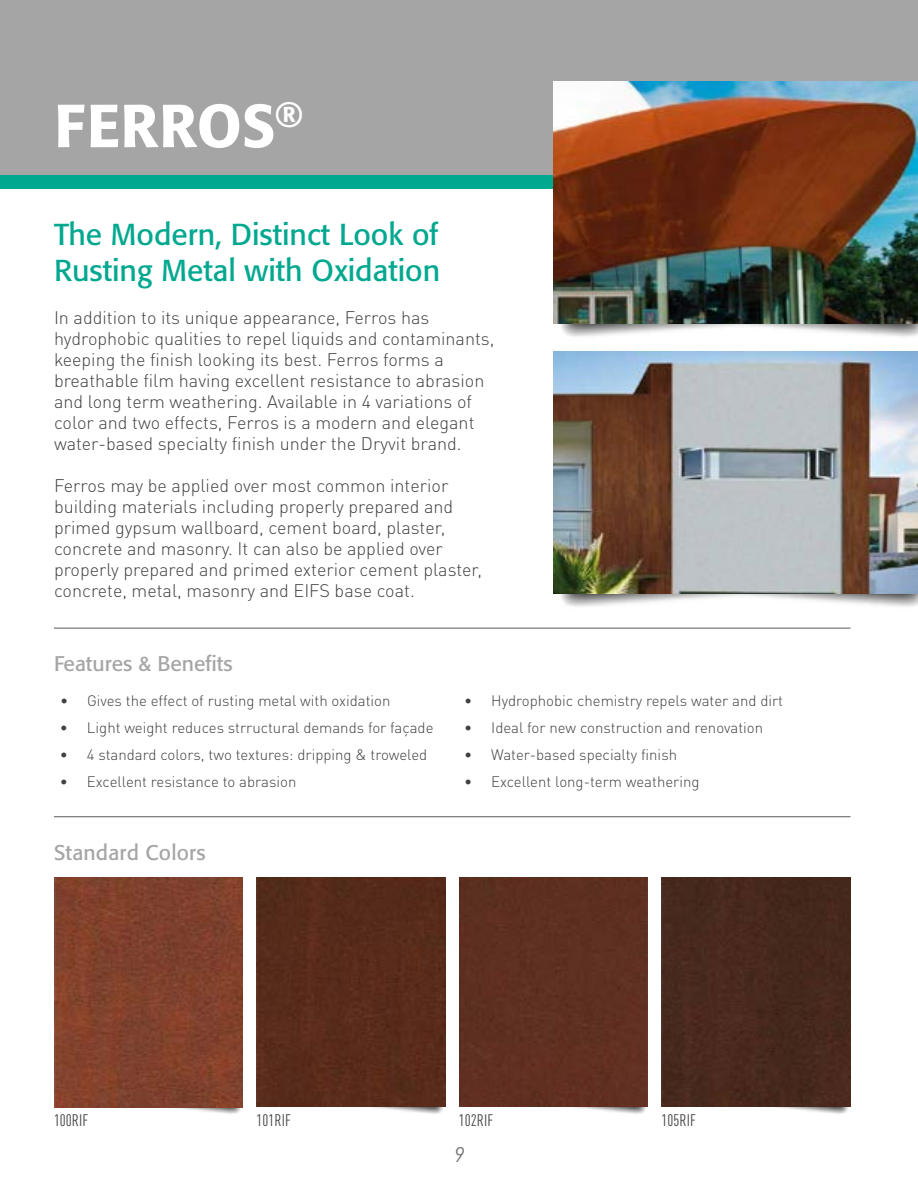
<style>
.page{position:relative;width:918px;height:1188px;background:#fff}
.page>*{position:absolute;margin:0;border:0;box-sizing:border-box;transform-origin:0 0}
.t1{font:500 60px "Formata Pro";color:#fff}
.t2{font:30px/36px "Formata Pro";color:#00a88f}
.t3{font:21px "Formata Pro";letter-spacing:.005em;color:#a6a5a5}
.t4{font:italic 21px "DINOT";color:#77787b}
.t5{font:300 18px/21px "DINOT";color:#414042}
.t6{font:condensed 16.5px "DINOT";letter-spacing:.005em;color:#414042}
.t7{font:300 15px "DINOT";color:#414042}
</style>
<div class="page">
<div style="left:0;top:0;width:918px;height:176px;background:#a6a5a5"></div>
<div style="left:0;top:176px;width:918px;height:13px;background:#00a88f"></div>
<div style="left:559px;top:553px;width:359px;height:54px;background:#000;opacity:.8"></div>
<div style="left:559px;top:283px;width:359px;height:54px;background:#000;opacity:.8"></div>
<img style="left:554px;top:81px;width:364px;height:243px">
<img style="left:554px;top:351px;width:364px;height:243px">
<div style="left:124px;top:1085px;width:117px;height:29px;background:#000;opacity:.8"></div>
<div style="left:327px;top:1085px;width:117px;height:29px;background:#000;opacity:.8"></div>
<div style="left:529px;top:1085px;width:117px;height:29px;background:#000;opacity:.8"></div>
<div style="left:732px;top:1085px;width:117px;height:29px;background:#000;opacity:.8"></div>
<img style="left:54px;top:878px;width:189px;height:229px">
<div style="left:257px;top:878px;width:189px;height:229px;background:#572b1b"></div>
<div style="left:459px;top:878px;width:189px;height:229px;background:#5e2f21"></div>
<div style="left:662px;top:878px;width:188px;height:229px;background:#47281d"></div>
<hr style="left:54px;top:628px;width:796px;height:1px;background:#58595b">
<hr style="left:54px;top:816px;width:796px;height:1px;background:#58595b">
<h1 class="t1" style="left:54px;top:87px;width:250px">FERROS<sup>®</sup></h1>
<h2 class="t2" style="left:54px;top:216px;width:388px">The Modern, Distinct Look of<br>Rusting Metal with Oxidation</h2>
<p class="t5" style="left:54px;top:307px;width:442px">In addition to its unique appearance, Ferros has hydrophobic qualities to repel liquids and contaminants, keeping the finish looking its best. Ferros forms a breathable film having excellent resistance to abrasion and long term weathering. Available in 4 variations of color and two effects, Ferros is a modern and elegant water-based specialty finish under the Dryvit brand.</p>
<p class="t5" style="left:54px;top:475px;width:430px">Ferros may be applied over most common interior building materials including properly prepared and primed gypsum wallboard, cement board, plaster, concrete and masonry. It can also be applied over properly prepared and primed exterior cement plaster, concrete, metal, masonry and EIFS base coat.</p>
<p class="t3" style="left:54px;top:650px;width:180px">Features &amp; Benefits</p>
<p class="t7" style="left:60px;top:691px;width:332px">• Gives the effect of rusting metal with oxidation</p>
<p class="t7" style="left:464px;top:691px;width:320px">• Hydrophobic chemistry repels water and dirt</p>
<p class="t7" style="left:60px;top:718px;width:375px">• Light weight reduces strructural demands for façade</p>
<p class="t7" style="left:464px;top:718px;width:300px">• Ideal for new construction and renovation</p>
<p class="t7" style="left:60px;top:745px;width:369px">• 4 standard colors, two textures: dripping &amp; troweled</p>
<p class="t7" style="left:464px;top:745px;width:214px">• Water-based specialty finish</p>
<p class="t7" style="left:60px;top:772px;width:238px">• Excellent resistance to abrasion</p>
<p class="t7" style="left:464px;top:772px;width:237px">• Excellent long-term weathering</p>
<p class="t3" style="left:54px;top:839px;width:153px">Standard Colors</p>
<p class="t6" style="left:54px;top:1109px;width:36px">100RIF</p>
<p class="t6" style="left:256px;top:1109px;width:36px">101RIF</p>
<p class="t6" style="left:459px;top:1109px;width:36px">102RIF</p>
<p class="t6" style="left:661px;top:1109px;width:36px">105RIF</p>
<p class="t4" style="left:454px;top:1139px;width:12px">9</p>
</div>
